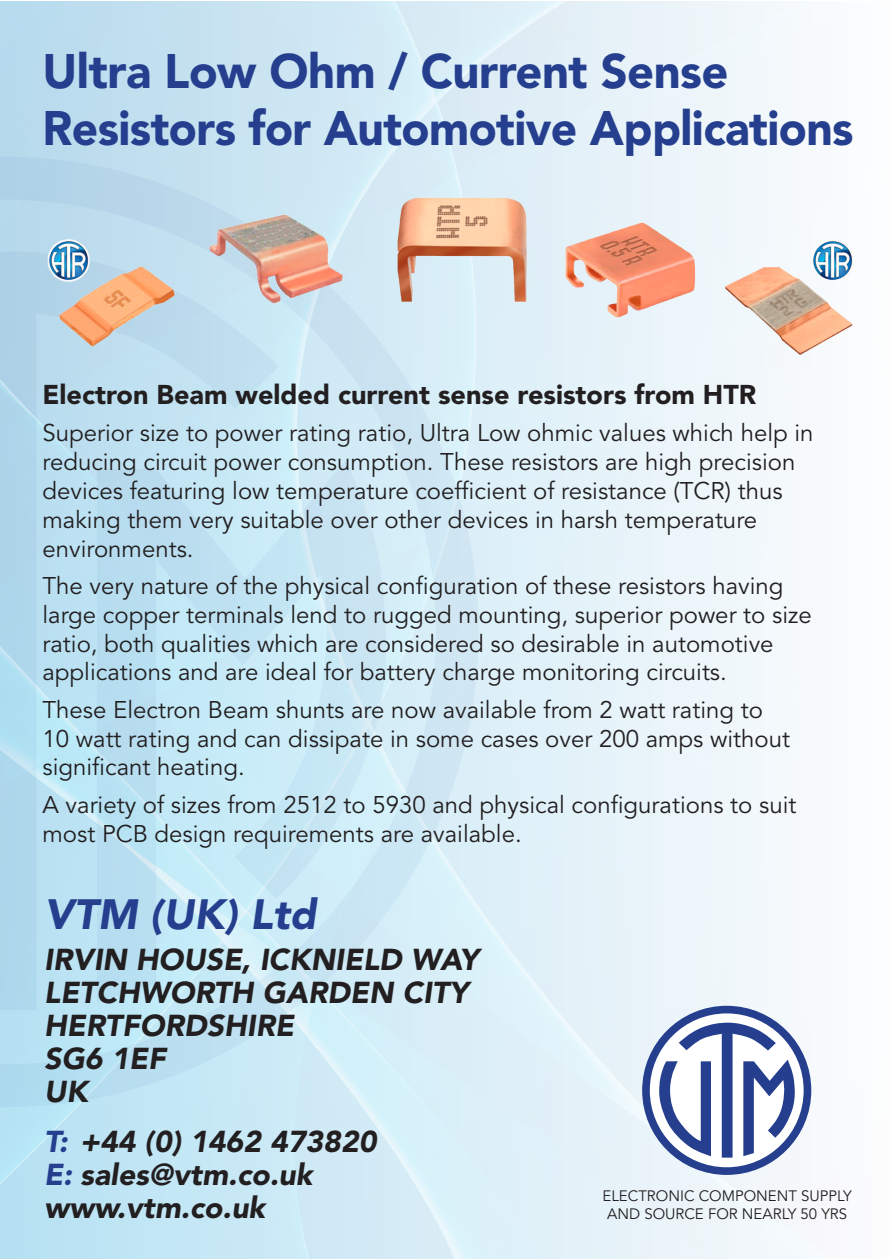
<style>
.page{position:relative;width:893px;height:1259px;background:#fff}
.page>*{position:absolute;margin:0;border:0;box-sizing:border-box;transform-origin:0 0}
.t1{font:900 48px/57.6px "Avenir";letter-spacing:-.01em;color:#253f8e}
.t2{font:italic 900 42px "Avenir";color:#253f8e}
.t3{font:italic 900 30px/33px "Avenir";color:#231f20}
.t4{font:900 27px "Avenir";color:#231f20}
.t5{font:24px/28.8px "Avenir";color:#231f20}
.t6{font:15px/18px "Avenir";color:#231f20;text-align:center}
.s1{color:#253f8e}
</style>
<div class="page">
<img style="left:0;top:2px;width:812px;height:1257px">
<svg style="left:0;top:157px;width:479px;height:950px;background:#cce8f4"></svg>
<svg style="left:0;top:251px;width:280px;height:759px;background:#b8def0"></svg>
<svg style="left:97px;top:460px;width:291px;height:542px;background:#c5e6f4"></svg>
<div style="left:642px;top:1005px;width:169px;height:170px;background:#253f8e;border-radius:50%"></div>
<div style="left:650px;top:1013px;width:154px;height:154px;background:#fff;border-radius:50%"></div>
<svg style="left:659px;top:1022px;width:136px;height:135px"></svg>
<img style="left:720px;top:246px;width:133px;height:137px">
<img style="left:548px;top:182px;width:165px;height:166px">
<img style="left:380px;top:168px;width:174px;height:174px">
<img style="left:179px;top:166px;width:193px;height:194px">
<img style="left:35px;top:225px;width:190px;height:159px">
<img style="left:43px;top:234px;width:52px;height:52px">
<img style="left:806px;top:234px;width:47px;height:52px">
<h1 class="t1" style="left:43px;top:42px;width:813px">Ultra Low Ohm / Current Sense<br>Resistors for Automotive Applications</h1>
<p class="t4" style="left:43px;top:378px;width:715px">Electron Beam welded current sense resistors from HTR</p>
<p class="t5" style="left:43px;top:419px;width:772px">Superior size to power rating ratio, Ultra Low ohmic values which help in reducing circuit power consumption. These resistors are high precision devices featuring low temperature coefficient of resistance (TCR) thus making them very suitable over other devices in harsh temperature environments.</p>
<p class="t5" style="left:43px;top:572px;width:771px">The very nature of the physical configuration of these resistors having large copper terminals lend to rugged mounting, superior power to size ratio, both qualities which are considered so desirable in automotive applications and are ideal for battery charge monitoring circuits.</p>
<p class="t5" style="left:43px;top:696px;width:749px">These Electron Beam shunts are now available from 2 watt rating to<br>10 watt rating and can dissipate in some cases over 200 amps without significant heating.</p>
<p class="t5" style="left:43px;top:790px;width:755px">A variety of sizes from 2512 to 5930 and physical configurations to suit most PCB design requirements are available.</p>
<h2 class="t2" style="left:44px;top:888px;width:274px">VTM (UK) Ltd</h2>
<p class="t3" style="left:44px;top:943px;width:436px">IRVIN HOUSE, ICKNIELD WAY<br>LETCHWORTH GARDEN CITY<br>HERTFORDSHIRE<br>SG6 1EF<br>UK</p>
<p class="t3" style="left:44px;top:1125px;width:334px"><span class="s1">T:</span> +44 (0) 1462 473820<br><span class="s1">E:</span> sales@vtm.co.uk www.vtm.co.uk</p>
<p class="t6" style="left:602px;top:1187px;width:251px">ELECTRONIC COMPONENT SUPPLY<br>AND SOURCE FOR NEARLY 50 YRS</p>
</div>
